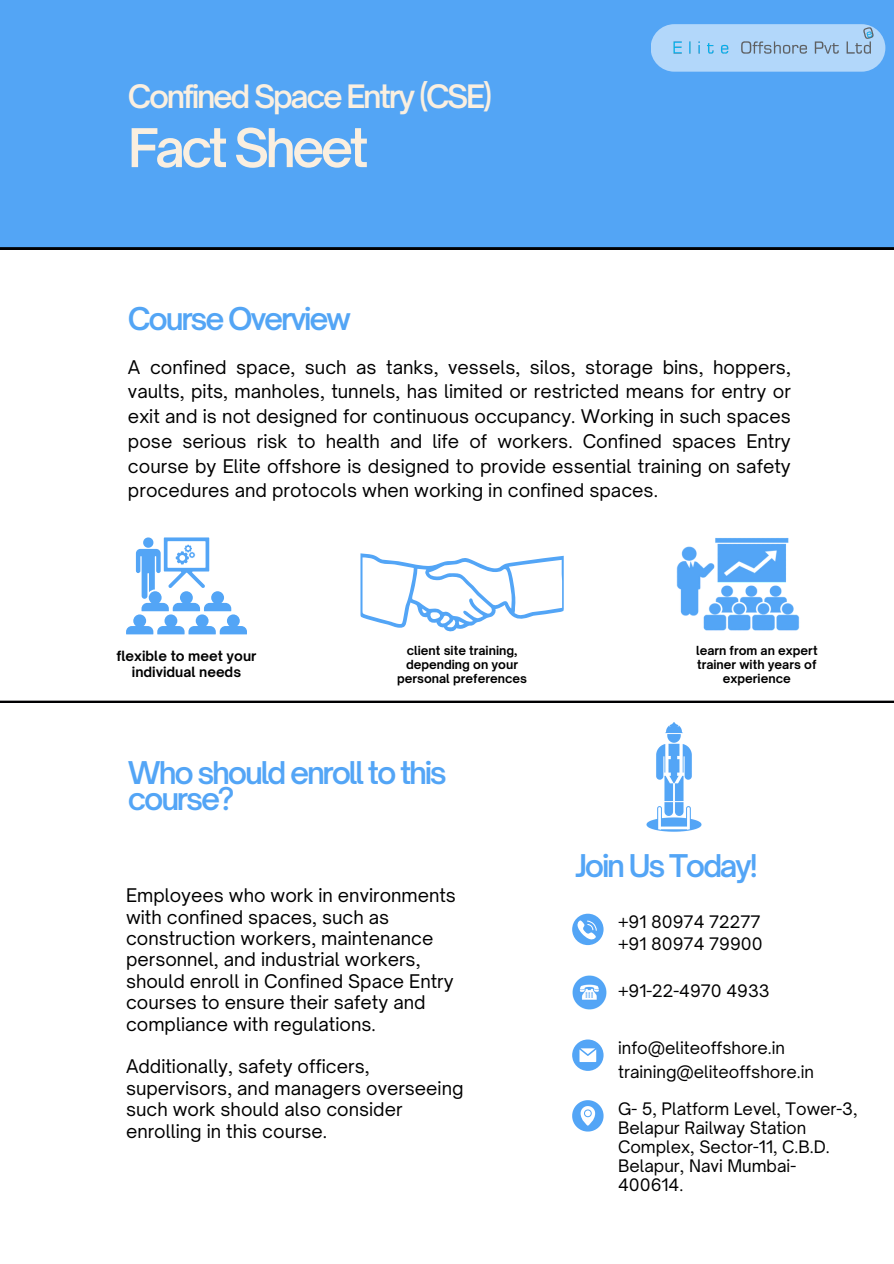
<style>
.page{position:relative;width:894px;height:1264px;background:#fff}
.page>*{position:absolute;margin:0;border:0;box-sizing:border-box;transform-origin:0 0}
.t1{font:600 51px "Open Sauce One";letter-spacing:-.075em;color:#faefe0}
.t2{font:600 30.9px "Open Sauce One";letter-spacing:-.075em;color:#faefe0}
.t3{font:600 30px/25.8px "Open Sauce One";letter-spacing:-.075em;color:#53a5f6}
.t4{font:600 30px "Open Sauce One";letter-spacing:-.075em;color:#53a5f5}
.t5{font:18px/21.3px "Open Sauce One";color:#000001}
.t6{font:16.5px/19.2px "Open Sauce One";color:#000001}
.t7{font:700 13.5px/15.8px "Open Sauce One";color:#000001;text-align:center}
.t8{font:700 12px/14px "Open Sauce One";color:#000001;text-align:center}
</style>
<div class="page">
<svg style="left:0;top:249px;width:893px;height:453px"></svg>
<div style="left:0;top:0;width:893px;height:249px;background:#53a5f5"></div>
<div style="left:650px;top:24px;width:235px;height:48px;background:#b2d7fa;border-radius:24px"></div>
<img style="left:661px;top:24px;width:224px;height:33px">
<svg style="left:572px;top:913px;width:31px;height:32px"></svg>
<svg style="left:572px;top:1039px;width:31px;height:31px"></svg>
<svg style="left:572px;top:1100px;width:31px;height:31px"></svg>
<img style="left:572px;top:975px;width:35px;height:35px">
<img style="left:646px;top:722px;width:56px;height:110px">
<svg style="left:126px;top:537px;width:120px;height:97px"></svg>
<svg style="left:360px;top:553px;width:203px;height:79px"></svg>
<img style="left:664px;top:537px;width:145px;height:97px">
<p class="t2" style="left:128px;top:77px;width:366px">Confined Space Entry (CSE)</p>
<p class="t1" style="left:128px;top:116px;width:242px">Fact Sheet</p>
<h3 class="t4" style="left:128px;top:300px;width:225px">Course Overview</h3>
<h3 class="t5" style="left:128px;top:354px;width:664px;line-height:24.8px;text-align:justify">A confined space, such as tanks, vessels, silos, storage bins, hoppers, vaults, pits, manholes, tunnels, has limited or restricted means for entry or exit and is not designed for continuous occupancy. Working in such spaces pose serious risk to health and life of workers. Confined spaces Entry course by Elite offshore is designed to provide essential training on safety procedures and protocols when working in confined spaces.</h3>
<h3 class="t7" style="left:116px;top:648px;width:141px">flexible to meet your individual needs</h3>
<h2 class="t8" style="left:397px;top:643px;width:131px">client site training, depending on your personal preferences</h2>
<p class="t8" style="left:695px;top:643px;width:123px">learn from an expert trainer with years of experience</p>
<h3 class="t3" style="left:128px;top:759px;width:320px">Who should enroll to this course?</h3>
<p class="t5" style="left:126px;top:884px;width:331px">Employees who work in environments with confined spaces, such as construction workers, maintenance personnel, and industrial workers, should enroll in Confined Space Entry courses to ensure their safety and compliance with regulations.</p>
<h3 class="t5" style="left:126px;top:1055px;width:339px">Additionally, safety officers, supervisors, and managers overseeing such work should also consider enrolling in this course.</h3>
<h1 class="t3" style="left:575px;top:852px;width:184px">Join Us Today!</h1>
<h2 class="t6" style="left:618px;top:912px;width:144px">+91 80974 72277</h2>
<h4 class="t6" style="left:618px;top:934px;width:146px">+91 80974 79900</h4>
<p class="t6" style="left:618px;top:981px;width:153px">+91-22-4970 4933</p>
<p class="t6" style="left:618px;top:1038px;width:168px">info@eliteoffshore.in</p>
<p class="t6" style="left:618px;top:1062px;width:197px">training@eliteoffshore.in</p>
<p class="t6" style="left:618px;top:1098px;width:241px">G- 5, Platform Level, Tower-3,<br>Belapur Railway Station<br>Complex, Sector-11, C.B.D.<br>Belapur, Navi Mumbai-<br>400614.</p>
</div>
